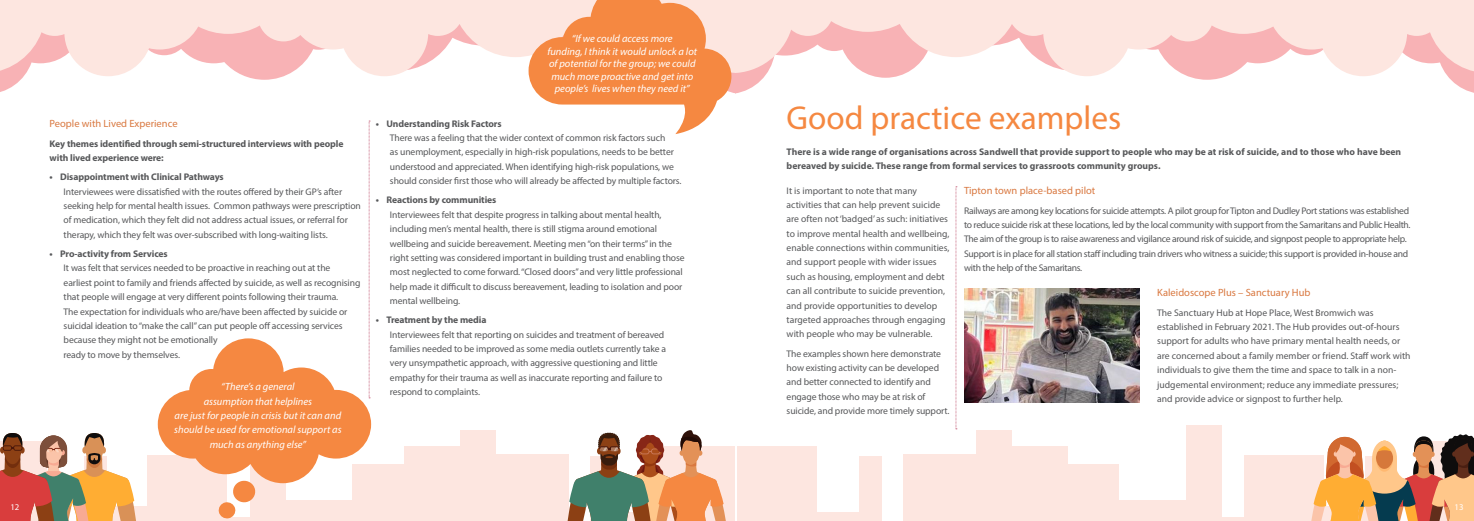
<style>
.page{position:relative;width:1474px;height:521px;background:#fff}
.page>*{position:absolute;margin:0;border:0;box-sizing:border-box;transform-origin:0 0}
.t1{font:33.25px "Myriad Pro";color:#f58841}
.t2{font:italic 10.5px/14.3px "Myriad Pro";color:#fff;text-align:center}
.t3{font:10.5px "Myriad Pro";color:#d97840}
.t4{font:9.62px/14.3px "Myriad Pro";letter-spacing:-.01em;color:#57585a}
.t5{font:9.62px/14.3px "Myriad Pro";letter-spacing:-.03em;color:#57585a}
.t6{font:700 9.62px/14.3px "Myriad Pro";letter-spacing:-.01em;color:#57585a}
.t7{font:8.75px "Myriad Pro";color:#fff}
</style>
<div class="page">
<svg style="left:0;top:76px;width:735px;height:17px"></svg>
<svg style="left:0;top:3px;width:735px;height:73px;fill:#fde6e0"></svg>
<hr style="left:0;top:0;width:735px;height:3px;background:#fde6e0">
<div style="left:489px;top:455px;width:79px;height:66px;background:#fde6e0"></div>
<div style="left:147px;top:455px;width:80px;height:66px;background:#fde6e0"></div>
<div style="left:281px;top:500px;width:79px;height:21px;background:#fde6e0"></div>
<div style="left:353px;top:464px;width:56px;height:57px;background:#fde6e0"></div>
<div style="left:102px;top:506px;width:57px;height:15px;background:#fde6e0"></div>
<div style="left:655px;top:447px;width:79px;height:74px;background:#fde6e0"></div>
<div style="left:404px;top:447px;width:56px;height:74px;background:#fde6e0"></div>
<div style="left:250px;top:425px;width:35px;height:96px;background:#fde6e0"></div>
<div style="left:460px;top:431px;width:36px;height:90px;background:#fde6e0"></div>
<hr style="left:227px;top:517px;width:23px;height:4px;background:#fde6e0">
<svg style="left:735px;top:76px;width:738px;height:18px"></svg>
<svg style="left:735px;top:3px;width:738px;height:73px;fill:#fde6e0"></svg>
<hr style="left:735px;top:0;width:738px;height:3px;background:#fde6e0">
<div style="left:903px;top:455px;width:79px;height:66px;background:#fde6e0"></div>
<div style="left:1244px;top:455px;width:79px;height:66px;background:#fde6e0"></div>
<div style="left:1111px;top:500px;width:79px;height:21px;background:#fde6e0"></div>
<div style="left:1062px;top:464px;width:56px;height:57px;background:#fde6e0"></div>
<div style="left:737px;top:447px;width:79px;height:74px;background:#fde6e0"></div>
<div style="left:805px;top:512px;width:56px;height:9px;background:#fde6e0"></div>
<div style="left:1011px;top:447px;width:56px;height:74px;background:#fde6e0"></div>
<div style="left:858px;top:456px;width:23px;height:65px;background:#fde6e0"></div>
<div style="left:1186px;top:425px;width:35px;height:96px;background:#fde6e0"></div>
<div style="left:975px;top:431px;width:36px;height:90px;background:#fde6e0"></div>
<hr style="left:1221px;top:517px;width:23px;height:4px;background:#fde6e0">
<img style="left:964px;top:289px;width:175px;height:113px">
<svg style="left:369px;top:121px;width:1px;height:217px"></svg>
<svg style="left:955px;top:186px;width:2px;height:243px"></svg>
<svg style="left:0;top:433px;width:136px;height:88px"></svg>
<svg style="left:1311px;top:434px;width:162px;height:87px"></svg>
<svg style="left:567px;top:430px;width:160px;height:91px"></svg>
<svg style="left:218px;top:483px;width:38px;height:36px"></svg>
<svg style="left:158px;top:338px;width:213px;height:145px;fill:#f58841"></svg>
<svg style="left:528px;top:0;width:203px;height:134px"></svg>
<p class="t3" style="left:50px;top:117px;width:129px">People with Lived Experience</p>
<p class="t6" style="left:50px;top:136px;width:295px">Key themes identified through semi-structured interviews with people with lived experience were:</p>
<p class="t6" style="left:50px;top:170px;width:175px">• Disappointment with Clinical Pathways</p>
<p class="t4" style="left:64px;top:184px;width:299px">Interviewees were dissatisfied with the routes offered by their GP’s after seeking help for mental health issues. Common pathways were prescription of medication, which they felt did not address actual issues, or referral for therapy, which they felt was over-subscribed with long-waiting lists.</p>
<p class="t6" style="left:50px;top:246px;width:120px">• Pro-activity from Services</p>
<p class="t4" style="left:64px;top:261px;width:298px">It was felt that services needed to be proactive in reaching out at the earliest point to family and friends affected by suicide, as well as recognising that people will engage at very different points following their trauma.<br>The expectation for individuals who are/have been affected by suicide or suicidal ideation to “make the call” can put people off accessing services because they might not be emotionally<br>ready to move by themselves.</p>
<p class="t2" style="left:174px;top:379px;width:169px">“There’s a general<br>assumption that helplines<br>are just for people in crisis but it can and should be used for emotional support as much as anything else”</p>
<p class="t2" style="left:547px;top:32px;width:151px;line-height:12.6px">“If we could access more<br>funding, I think it would unlock a lot of potential for the group; we could much more proactive and get into people’s lives when they need it”</p>
<p class="t6" style="left:376px;top:116px;width:127px">• Understanding Risk Factors</p>
<p class="t4" style="left:390px;top:130px;width:293px">There was a feeling that the wider context of common risk factors such<br>as unemployment, especially in high-risk populations, needs to be better understood and appreciated. When identifying high-risk populations, we should consider first those who will already be affected by multiple factors.</p>
<p class="t6" style="left:376px;top:193px;width:122px">• Reactions by communities</p>
<p class="t4" style="left:390px;top:207px;width:296px">Interviewees felt that despite progress in talking about mental health, including men’s mental health, there is still stigma around emotional wellbeing and suicide bereavement. Meeting men “on their terms” in the right setting was considered important in building trust and enabling those most neglected to come forward. “Closed doors” and very little professional help made it difficult to discuss bereavement, leading to isolation and poor mental wellbeing.</p>
<p class="t6" style="left:376px;top:312px;width:112px">• Treatment by the media</p>
<p class="t4" style="left:390px;top:327px;width:278px">Interviewees felt that reporting on suicides and treatment of bereaved families needed to be improved as some media outlets currently take a very unsympathetic approach, with aggressive questioning and little empathy for their trauma as well as inaccurate reporting and failure to respond to complaints.</p>
<p class="t1" style="left:786px;top:98px;width:336px">Good practice examples</p>
<p class="t6" style="left:786px;top:144px;width:616px">There is a wide range of organisations across Sandwell that provide support to people who may be at risk of suicide, and to those who have been bereaved by suicide. These range from formal services to grassroots community groups.</p>
<p class="t3" style="left:964px;top:184px;width:133px">Tipton town place-based pilot</p>
<p class="t5" style="left:964px;top:203px;width:448px">Railways are among key locations for suicide attempts. A pilot group for Tipton and Dudley Port stations was established to reduce suicide risk at these locations, led by the local community with support from the Samaritans and Public Health.<br>The aim of the group is to raise awareness and vigilance around risk of suicide, and signpost people to appropriate help.<br>Support is in place for all station staff including train drivers who witness a suicide; this support is provided in-house and with the help of the Samaritans.</p>
<p class="t3" style="left:1157px;top:286px;width:155px">Kaleidoscope Plus – Sanctuary Hub</p>
<p class="t4" style="left:1157px;top:305px;width:255px">The Sanctuary Hub at Hope Place, West Bromwich was established in February 2021. The Hub provides out-of-hours support for adults who have primary mental health needs, or are concerned about a family member or friend. Staff work with individuals to give them the time and space to talk in a non&shy;judgemental environment; reduce any immediate pressures; and provide advice or signpost to further help.</p>
<p class="t4" style="left:786px;top:183px;width:164px">It is important to note that many activities that can help prevent suicide are often not ‘badged’ as such: initiatives to improve mental health and wellbeing, enable connections within communities, and support people with wider issues such as housing, employment and debt can all contribute to suicide prevention, and provide opportunities to develop targeted approaches through engaging with people who may be vulnerable.</p>
<p class="t4" style="left:786px;top:346px;width:164px">The examples shown here demonstrate how existing activity can be developed and better connected to identify and engage those who may be at risk of suicide, and provide more timely support.</p>
<p class="t7" style="left:10px;top:501px;width:10px">12</p>
<p class="t7" style="left:1454px;top:501px;width:10px">13</p>
</div>
